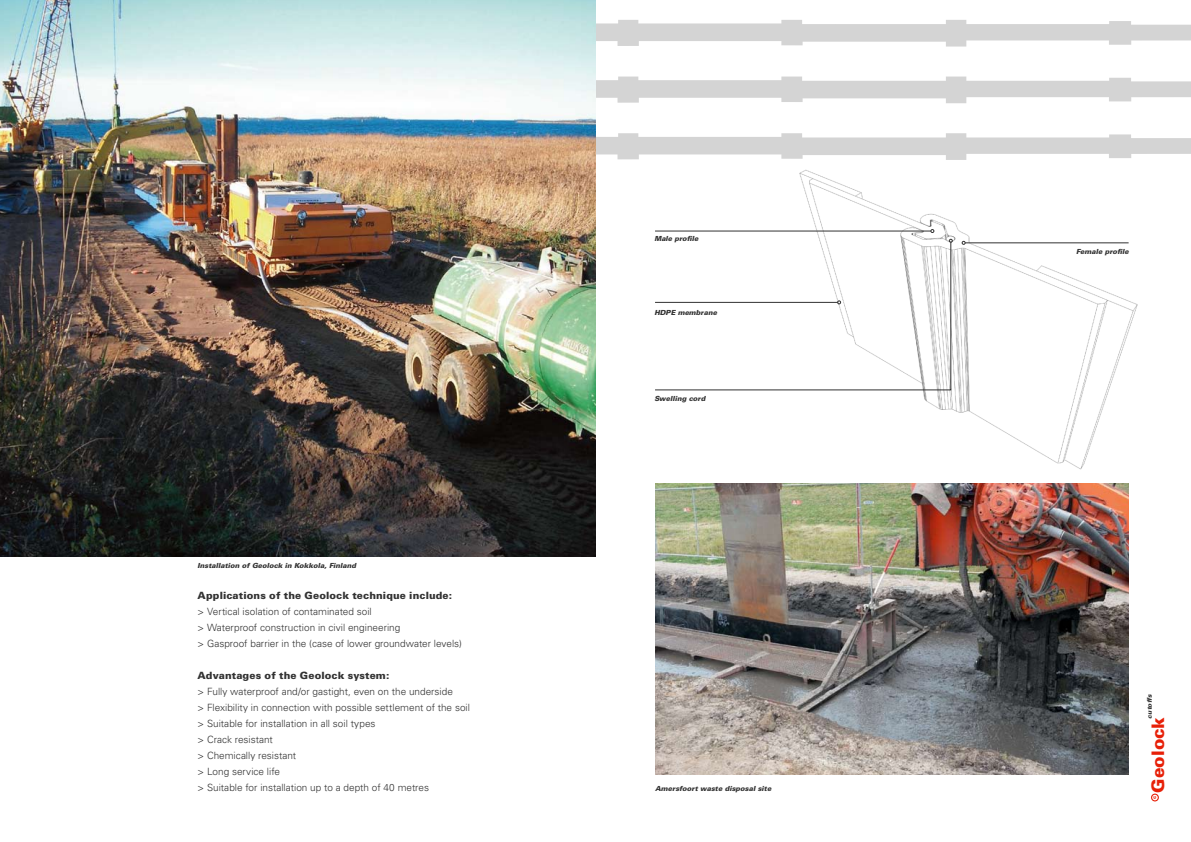
<style>
.page{position:relative;width:1191px;height:842px;background:#fff}
.page>*{position:absolute;margin:0;border:0;box-sizing:border-box;transform-origin:0 0}
.t1{font:900 17.3px "Univers LT";color:#e72008}
.t2{font:300 10px/16px "Univers LT";color:#323232}
.t3{font:900 10px "Univers LT";letter-spacing:.01em;color:#323232}
.t4{font:italic 900 7px "Univers LT";color:#323232}
.t5{font:italic 900 6.4px "Univers LT";color:#323232}
.t6{font:900 5.1px "Univers LT";color:#e72008}
</style>
<div class="page">
<div style="left:1151px;top:794px;width:7px;height:7px;border:1px solid #e72008;border-radius:50%"></div>
<svg style="left:595px;top:133px;width:596px;height:27px"></svg>
<svg style="left:595px;top:77px;width:596px;height:26px"></svg>
<svg style="left:595px;top:20px;width:596px;height:27px"></svg>
<img style="left:0;top:0;width:595px;height:556px">
<img style="left:774px;top:169px;width:364px;height:301px">
<hr style="left:655px;top:231px;width:276px;height:1px;background:#323232">
<svg style="left:930px;top:229px;width:4px;height:4px"></svg>
<hr style="left:965px;top:242px;width:163px;height:1px;background:#323232">
<svg style="left:961px;top:241px;width:4px;height:4px"></svg>
<svg style="left:655px;top:241px;width:296px;height:150px"></svg>
<svg style="left:949px;top:239px;width:3px;height:4px"></svg>
<img style="left:655px;top:483px;width:473px;height:291px">
<p class="t4" style="left:198px;top:561px;width:160px">Installation of Geolock in Kokkola, Finland</p>
<p class="t3" style="left:198px;top:589px;width:256px">Applications of the Geolock technique include:</p>
<p class="t2" style="left:198px;top:604px;width:266px">&gt; Vertical isolation of contaminated soil<br>&gt; Waterproof construction in civil engineering<br>&gt; Gasproof barrier in the (case of lower groundwater levels)</p>
<p class="t3" style="left:198px;top:669px;width:193px">Advantages of the Geolock system:</p>
<p class="t2" style="left:198px;top:684px;width:274px">&gt; Fully waterproof and/or gastight, even on the underside<br>&gt; Flexibility in connection with possible settlement of the soil &gt; Suitable for installation in all soil types<br>&gt; Crack resistant<br>&gt; Chemically resistant<br>&gt; Long service life<br>&gt; Suitable for installation up to a depth of 40 metres</p>
<p class="t4" style="left:654px;top:234px;width:46px">Male profile</p>
<p class="t4" style="left:654px;top:308px;width:64px">HDPE membrane</p>
<p class="t4" style="left:654px;top:394px;width:53px">Swelling cord</p>
<p class="t4" style="left:655px;top:784px;width:118px">Amersfoort waste disposal site</p>
<p class="t4" style="left:1076px;top:247px;width:54px">Female profile</p>
<p class="t5" style="left:1145px;top:719px;width:26px;rotate:-90deg">cutoffs</p>
<h1 class="t1" style="left:1147px;top:793px;width:77px;rotate:-90deg">Geolock</h1>
<p class="t6" style="left:1151px;top:799px;width:5px;rotate:-90deg">c</p>
</div>
